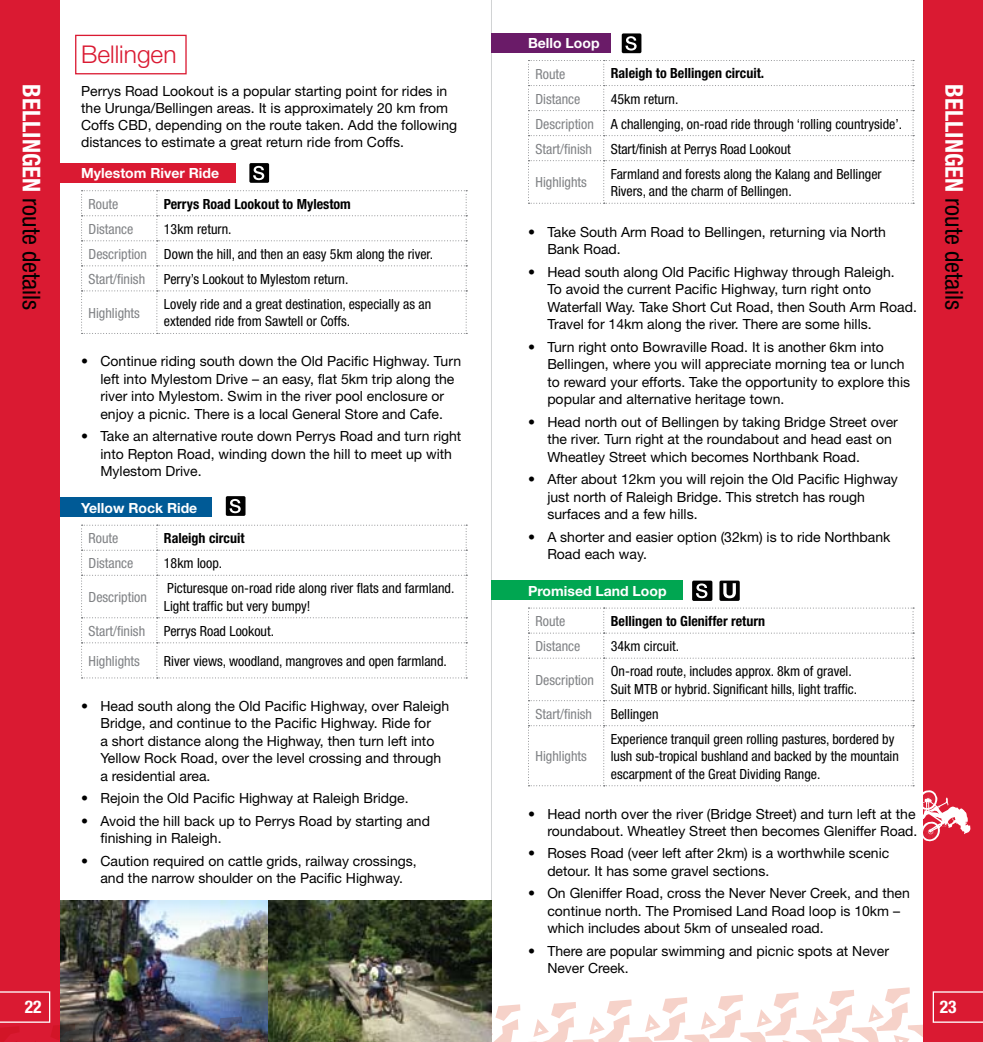
<style>
.page{position:relative;width:983px;height:1042px;background:#fff}
.page>*{position:absolute;margin:0;border:0;box-sizing:border-box;transform-origin:0 0}
.t1{font:condensed 24.5px "Helvetica Neue";color:#000}
.t2{font:300 24.5px "Helvetica Neue";color:#da1a32}
.t3{font:700 condensed 17.5px "Helvetica Neue";color:#fff}
.t4{font:14px/17.5px "Helvetica Neue";color:#000}
.t5{font:condensed 14px/17.5px "Helvetica Neue";color:#000}
.t6{font:condensed 14px "Helvetica Neue";color:#808285}
.t7{font:700 condensed 14px "Helvetica Neue";color:#000}
.t8{font:700 14px "Helvetica Neue";color:#fff}
.s1{font-weight:700;color:#fff}
.s2{color:#808285}
</style>
<div class="page">
<img style="left:60px;top:900px;width:209px;height:142px">
<div style="left:60px;top:163px;width:176px;height:20px;background:#da1a32"></div>
<div style="left:60px;top:497px;width:152px;height:20px;background:#005a96"></div>
<div style="left:0;top:0;width:60px;height:1042px;background:#da1a32"></div>
<svg style="left:87px;top:1021px;width:44px;height:21px"></svg>
<svg style="left:142px;top:1019px;width:44px;height:23px"></svg>
<svg style="left:198px;top:1016px;width:44px;height:26px"></svg>
<svg style="left:254px;top:1014px;width:15px;height:28px"></svg>
<div style="left:75px;top:35px;width:112px;height:39px;border:1px solid #da1a32"></div>
<svg style="left:81px;top:190px;width:386px;height:144px"></svg>
<svg style="left:81px;top:525px;width:386px;height:153px"></svg>
<hr style="left:491px;top:0;width:1px;height:1042px;background:#d1d3d4">
<svg style="left:0;top:991px;width:75px;height:51px"></svg>
<div style="left:491px;top:580px;width:191px;height:20px;background:#00a651"></div>
<div style="left:491px;top:33px;width:119px;height:20px;background:#6a1b68"></div>
<svg style="left:528px;top:60px;width:385px;height:144px"></svg>
<svg style="left:528px;top:607px;width:385px;height:179px"></svg>
<div style="left:923px;top:0;width:59px;height:1042px;background:#da1a32"></div>
<svg style="left:491px;top:985px;width:491px;height:57px"></svg>
<img style="left:269px;top:900px;width:222px;height:142px">
<svg style="left:923px;top:790px;width:47px;height:51px"></svg>
<div style="left:249px;top:163px;width:20px;height:20px;background:#010101;border-radius:2px"></div>
<svg style="left:253px;top:166px;width:11px;height:14px"></svg>
<div style="left:226px;top:496px;width:19px;height:20px;background:#010101;border-radius:2px"></div>
<svg style="left:229px;top:499px;width:11px;height:14px"></svg>
<div style="left:621px;top:33px;width:20px;height:20px;background:#010101;border-radius:2px"></div>
<svg style="left:625px;top:36px;width:11px;height:15px"></svg>
<div style="left:719px;top:580px;width:20px;height:21px;background:#010101;border-radius:2px"></div>
<svg style="left:723px;top:583px;width:12px;height:15px"></svg>
<div style="left:692px;top:581px;width:20px;height:20px;background:#010101;border-radius:2px"></div>
<svg style="left:696px;top:583px;width:11px;height:15px"></svg>
<h1 class="t1" style="left:46px;top:84px;width:227px;rotate:90deg"><span class="s1">BELLINGEN</span> route details</h1>
<h1 class="t2" style="left:81px;top:39px;width:97px">Bellingen</h1>
<p class="t4" style="left:81px;top:83px;width:377px;line-height:16.8px">Perrys Road Lookout is a popular starting point for rides in the Urunga/Bellingen areas. It is approximately 20 km from Coffs CBD, depending on the route taken. Add the following distances to estimate a great return ride from Coffs.</p>
<p class="t8" style="left:81px;top:165px;width:139px">Mylestom River Ride</p>
<p class="t6" style="left:89px;top:196px;width:31px">Route</p>
<p class="t7" style="left:164px;top:195px;width:188px">Perrys Road Lookout to Mylestom</p>
<p class="t6" style="left:89px;top:221px;width:46px">Distance</p>
<p class="t5" style="left:89px;top:216px;width:346px;line-height:25px;text-indent:75px">13km return.<br><span class="s2">Description</span> Down the hill, and then an easy 5km along the river.<br><span class="s2">Start/finish</span></p>
<p class="t5" style="left:164px;top:270px;width:186px">Perry’s Lookout to Mylestom return.</p>
<p class="t6" style="left:89px;top:305px;width:53px">Highlights</p>
<p class="t5" style="left:164px;top:295px;width:269px">Lovely ride and a great destination, especially as an extended ride from Sawtell or Coffs.</p>
<p class="t4" style="left:100px;top:352px;width:362px;text-indent:-19px">• Continue riding south down the Old Pacific Highway. Turn left into Mylestom Drive – an easy, flat 5km trip along the river into Mylestom. Swim in the river pool enclosure or enjoy a picnic. There is a local General Store and Cafe.</p>
<p class="t4" style="left:100px;top:427px;width:362px;text-indent:-19px">• Take an alternative route down Perrys Road and turn right into Repton Road, winding down the hill to meet up with<br>Mylestom Drive.</p>
<p class="t8" style="left:81px;top:499px;width:118px">Yellow Rock Ride</p>
<p class="t6" style="left:89px;top:530px;width:31px">Route</p>
<p class="t7" style="left:164px;top:530px;width:82px">Raleigh circuit</p>
<p class="t6" style="left:89px;top:555px;width:46px">Distance</p>
<p class="t5" style="left:164px;top:554px;width:60px">18km loop.</p>
<p class="t6" style="left:89px;top:589px;width:60px">Description</p>
<p class="t5" style="left:164px;top:579px;width:292px">Picturesque on-road ride along river flats and farmland.<br>Light traffic but very bumpy!</p>
<p class="t6" style="left:89px;top:623px;width:58px">Start/finish</p>
<p class="t5" style="left:164px;top:622px;width:112px">Perrys Road Lookout.</p>
<p class="t6" style="left:89px;top:653px;width:53px">Highlights</p>
<p class="t5" style="left:164px;top:652px;width:284px">River views, woodland, mangroves and open farmland.</p>
<p class="t4" style="left:100px;top:697px;width:350px;text-indent:-19px">• Head south along the Old Pacific Highway, over Raleigh Bridge, and continue to the Pacific Highway. Ride for<br>a short distance along the Highway, then turn left into Yellow Rock Road, over the level crossing and through a residential area.</p>
<p class="t4" style="left:81px;top:789px;width:329px">• Rejoin the Old Pacific Highway at Raleigh Bridge.</p>
<p class="t4" style="left:100px;top:811px;width:331px;text-indent:-19px">• Avoid the hill back up to Perrys Road by starting and finishing in Raleigh.</p>
<p class="t4" style="left:81px;top:851px;width:337px;text-align:center">• Caution required on cattle grids, railway crossings, and the narrow shoulder on the Pacific Highway.</p>
<p class="t3" style="left:25px;top:996px;width:18px">22</p>
<p class="t8" style="left:528px;top:34px;width:73px">Bello Loop</p>
<p class="t6" style="left:535px;top:66px;width:31px">Route</p>
<p class="t7" style="left:610px;top:65px;width:155px">Raleigh to Bellingen circuit.</p>
<p class="t6" style="left:535px;top:91px;width:46px">Distance</p>
<p class="t5" style="left:535px;top:86px;width:368px;line-height:25px;text-indent:75px">45km return.<br><span class="s2">Description</span> A challenging, on-road ride through ‘rolling countryside’.<br><span class="s2">Start/finish</span></p>
<p class="t5" style="left:610px;top:140px;width:181px">Start/finish at Perrys Road Lookout</p>
<p class="t6" style="left:535px;top:174px;width:53px">Highlights</p>
<p class="t5" style="left:610px;top:165px;width:272px">Farmland and forests along the Kalang and Bellinger<br>Rivers, and the charm of Bellingen.</p>
<p class="t4" style="left:547px;top:223px;width:340px;text-indent:-19px">• Take South Arm Road to Bellingen, returning via North<br>Bank Road.</p>
<p class="t4" style="left:547px;top:263px;width:371px;text-indent:-19px">• Head south along Old Pacific Highway through Raleigh.<br>To avoid the current Pacific Highway, turn right onto Waterfall Way. Take Short Cut Road, then South Arm Road.<br>Travel for 14km along the river. There are some hills.</p>
<p class="t4" style="left:547px;top:338px;width:364px;text-indent:-19px">• Turn right onto Bowraville Road. It is another 6km into Bellingen, where you will appreciate morning tea or lunch to reward your efforts. Take the opportunity to explore this popular and alternative heritage town.</p>
<p class="t4" style="left:547px;top:413px;width:352px;text-indent:-19px">• Head north out of Bellingen by taking Bridge Street over the river. Turn right at the roundabout and head east on<br>Wheatley Street which becomes Northbank Road.</p>
<p class="t4" style="left:547px;top:470px;width:352px;text-indent:-19px">• After about 12km you will rejoin the Old Pacific Highway just north of Raleigh Bridge. This stretch has rough surfaces and a few hills.</p>
<p class="t4" style="left:547px;top:527px;width:344px;text-indent:-19px">• A shorter and easier option (32km) is to ride Northbank<br>Road each way.</p>
<p class="t8" style="left:528px;top:582px;width:140px">Promised Land Loop</p>
<p class="t6" style="left:535px;top:613px;width:31px">Route</p>
<p class="t7" style="left:610px;top:612px;width:156px">Bellingen to Gleniffer return</p>
<p class="t6" style="left:535px;top:638px;width:46px">Distance</p>
<p class="t5" style="left:610px;top:637px;width:70px">34km circuit.</p>
<p class="t6" style="left:535px;top:672px;width:60px">Description</p>
<p class="t5" style="left:610px;top:662px;width:248px">On-road route, includes approx. 8km of gravel.<br>Suit MTB or hybrid. Significant hills, light traffic.</p>
<p class="t6" style="left:535px;top:706px;width:58px">Start/finish</p>
<p class="t5" style="left:610px;top:705px;width:49px">Bellingen</p>
<p class="t6" style="left:535px;top:748px;width:53px">Highlights</p>
<p class="t5" style="left:610px;top:730px;width:289px">Experience tranquil green rolling pastures, bordered by lush sub-tropical bushland and backed by the mountain escarpment of the Great Dividing Range.</p>
<p class="t4" style="left:528px;top:804px;width:391px;text-align:right">• Head north over the river (Bridge Street) and turn left at the roundabout. Wheatley Street then becomes Gleniffer Road.</p>
<p class="t4" style="left:547px;top:844px;width:343px;text-indent:-19px">• Roses Road (veer left after 2km) is a worthwhile scenic detour. It has some gravel sections.</p>
<p class="t4" style="left:547px;top:884px;width:364px;text-indent:-19px">• On Gleniffer Road, cross the Never Never Creek, and then continue north. The Promised Land Road loop is 10km – which includes about 5km of unsealed road.</p>
<p class="t4" style="left:547px;top:942px;width:343px;text-indent:-19px">• There are popular swimming and picnic spots at Never<br>Never Creek.</p>
<h1 class="t1" style="left:968px;top:84px;width:227px;rotate:90deg"><span class="s1">BELLINGEN</span> route details</h1>
<p class="t3" style="left:939px;top:996px;width:18px">23</p>
</div>
